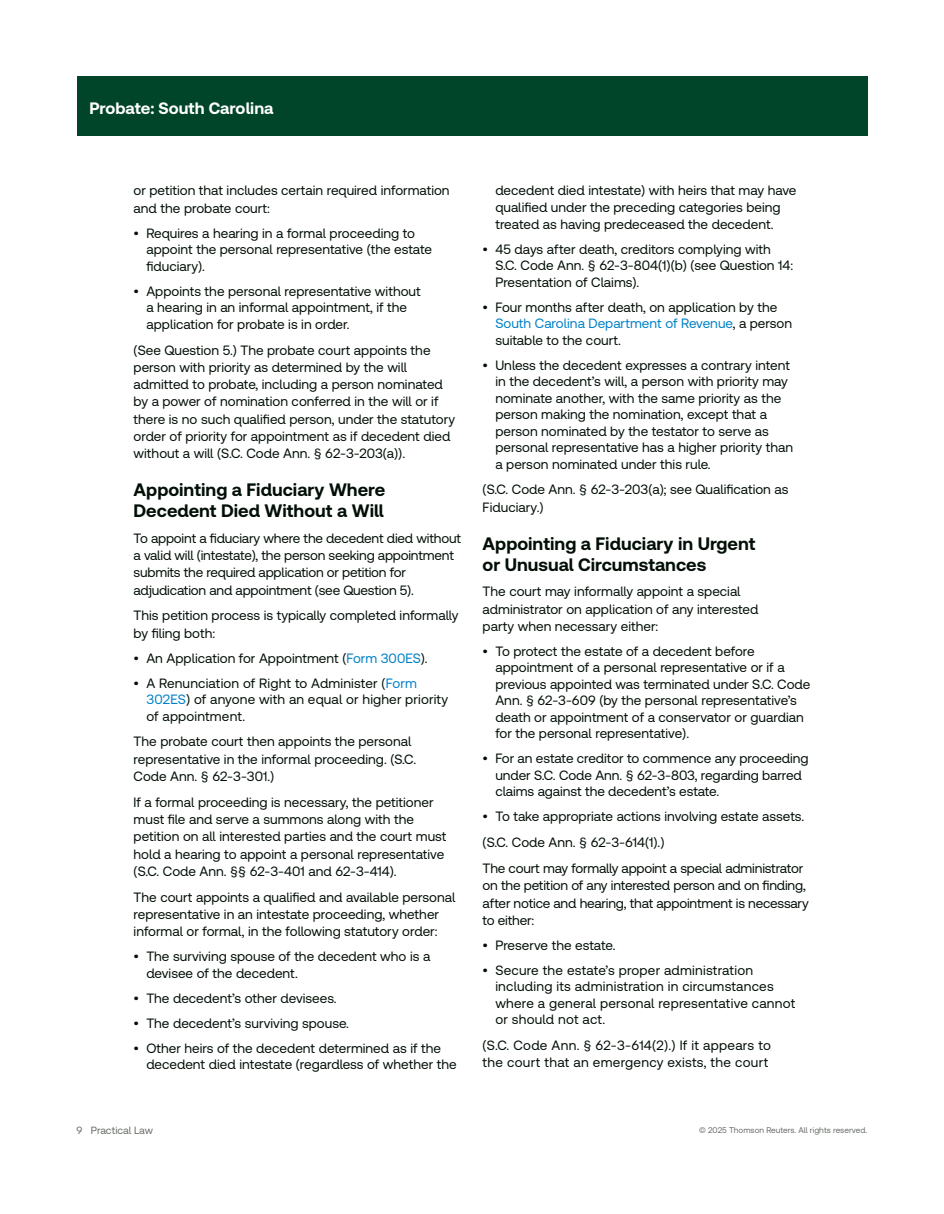
<style>
.page{position:relative;width:944px;height:1214px;background:#fff}
.page>*{position:absolute;margin:0;border:0;box-sizing:border-box;transform-origin:0 0}
.t1{font:700 18px/21px "Clario";color:#020f06}
.t2{font:700 16.5px "Clario";color:#fff}
.t3{font:13.5px/16.5px "Clario";color:#020f06}
.t4{font:13.5px/17.2px "Clario";letter-spacing:.02em;color:#020f06}
.t5{font:10.5px "Clario";color:#676d66}
.t6{font:8.25px "Clario";color:#676d66}
.s1{color:#0081c7}
</style>
<div class="page">
<div style="left:77px;top:77px;width:790px;height:59px;background:#004529"></div>
<p class="t2" style="left:89px;top:98px;width:186px">Probate: South Carolina</p>
<p class="t3" style="left:134px;top:182px;width:317px;line-height:17.2px">or petition that includes certain required information and the probate court:</p>
<p class="t3" style="left:146px;top:224px;width:287px;text-indent:-13px">• Requires a hearing in a formal proceeding to appoint the personal representative (the estate fiduciary).</p>
<p class="t3" style="left:146px;top:282px;width:276px;text-indent:-13px">• Appoints the personal representative without a hearing in an informal appointment, if the application for probate is in order.</p>
<p class="t3" style="left:134px;top:341px;width:323px;line-height:17.2px">(See Question 5.) The probate court appoints the person with priority as determined by the will admitted to probate, including a person nominated by a power of nomination conferred in the will or if there is no such qualified person, under the statutory order of priority for appointment as if decedent died without a will (S.C. Code Ann. § 62-3-203(a)).</p>
<h1 class="t1" style="left:134px;top:478px;width:253px">Appointing a Fiduciary Where<br>Decedent Died Without a Will</h1>
<p class="t3" style="left:134px;top:529px;width:329px;line-height:17.2px">To appoint a fiduciary where the decedent died without a valid will (intestate), the person seeking appointment submits the required application or petition for adjudication and appointment (see Question 5).</p>
<p class="t3" style="left:134px;top:606px;width:326px;line-height:17.2px">This petition process is typically completed informally by filing both:</p>
<p class="t3" style="left:134px;top:649px;width:295px">• An Application for Appointment (<span class="s1">Form 300ES</span>).</p>
<p class="t3" style="left:146px;top:674px;width:303px;text-indent:-13px">• A Renunciation of Right to Administer (<span class="s1">Form<br>302ES</span>) of anyone with an equal or higher priority of appointment.</p>
<p class="t3" style="left:134px;top:732px;width:284px;line-height:17.2px">The probate court then appoints the personal representative in the informal proceeding. (S.C.<br>Code Ann. § 62-3-301.)</p>
<p class="t3" style="left:134px;top:793px;width:314px;line-height:17.2px">If a formal proceeding is necessary, the petitioner must file and serve a summons along with the petition on all interested parties and the court must hold a hearing to appoint a personal representative (S.C. Code Ann. §§ 62-3-401 and 62-3-414).</p>
<p class="t3" style="left:134px;top:887px;width:323px;line-height:17.2px">The court appoints a qualified and available personal representative in an intestate proceeding, whether informal or formal, in the following statutory order:</p>
<p class="t3" style="left:146px;top:947px;width:285px;text-indent:-13px">• The surviving spouse of the decedent who is a devisee of the decedent.</p>
<p class="t3" style="left:134px;top:989px;width:205px">• The decedent’s other devisees.</p>
<p class="t3" style="left:134px;top:1014px;width:217px">• The decedent’s surviving spouse.</p>
<p class="t3" style="left:146px;top:1039px;width:312px;text-indent:-13px">• Other heirs of the decedent determined as if the decedent died intestate (regardless of whether the</p>
<p class="t3" style="left:495px;top:182px;width:302px">decedent died intestate) with heirs that may have qualified under the preceding categories being treated as having predeceased the decedent.</p>
<p class="t3" style="left:495px;top:240px;width:299px;text-indent:-13px">• 45 days after death, creditors complying with<br>S.C. Code Ann. § 62-3-804(1)(b) (see Question 14:<br>Presentation of Claims).</p>
<p class="t3" style="left:495px;top:298px;width:298px;text-indent:-13px">• Four months after death, on application by the<br><span class="s1">South Carolina Department of Revenue</span>, a person suitable to the court.</p>
<p class="t3" style="left:495px;top:356px;width:299px;text-indent:-13px">• Unless the decedent expresses a contrary intent in the decedent’s will, a person with priority may nominate another, with the same priority as the person making the nomination, except that a person nominated by the testator to serve as personal representative has a higher priority than a person nominated under this rule.</p>
<p class="t3" style="left:482px;top:480px;width:307px;line-height:17.2px">(S.C. Code Ann. § 62-3-203(a); see Qualification as<br>Fiduciary.)</p>
<h1 class="t1" style="left:482px;top:532px;width:274px">Appointing a Fiduciary in Urgent or Unusual Circumstances</h1>
<p class="t3" style="left:482px;top:582px;width:277px;line-height:17.2px">The court may informally appoint a special administrator on application of any interested party when necessary either:</p>
<p class="t3" style="left:495px;top:642px;width:316px;text-indent:-13px">• To protect the estate of a decedent before appointment of a personal representative or if a previous appointed was terminated under S.C. Code Ann. § 62-3-609 (by the personal representative’s death or appointment of a conservator or guardian for the personal representative).</p>
<p class="t3" style="left:495px;top:750px;width:315px;text-indent:-13px">• For an estate creditor to commence any proceeding under S.C. Code Ann. § 62-3-803, regarding barred claims against the decedent’s estate.</p>
<p class="t3" style="left:482px;top:803px;width:323px;line-height:25.8px">• To take appropriate actions involving estate assets. (S.C. Code Ann. § 62-3-614(1).)<br>The court may formally appoint a special administrator</p>
<p class="t3" style="left:482px;top:876px;width:328px;line-height:17.2px">on the petition of any interested person and on finding, after notice and hearing, that appointment is necessary to either:</p>
<p class="t3" style="left:482px;top:936px;width:134px">• Preserve the estate.</p>
<p class="t3" style="left:495px;top:961px;width:301px;text-indent:-13px">• Secure the estate’s proper administration including its administration in circumstances where a general personal representative cannot or should not act.</p>
<p class="t4" style="left:482px;top:1036px;width:290px">(S.C. Code Ann. § 62-3-614(2).) If it appears to the court that an emergency exists, the court</p>
<p class="t5" style="left:77px;top:1124px;width:78px">9 Practical Law</p>
<p class="t6" style="left:699px;top:1124px;width:170px">© 2025 Thomson Reuters. All rights reserved.</p>
</div>
